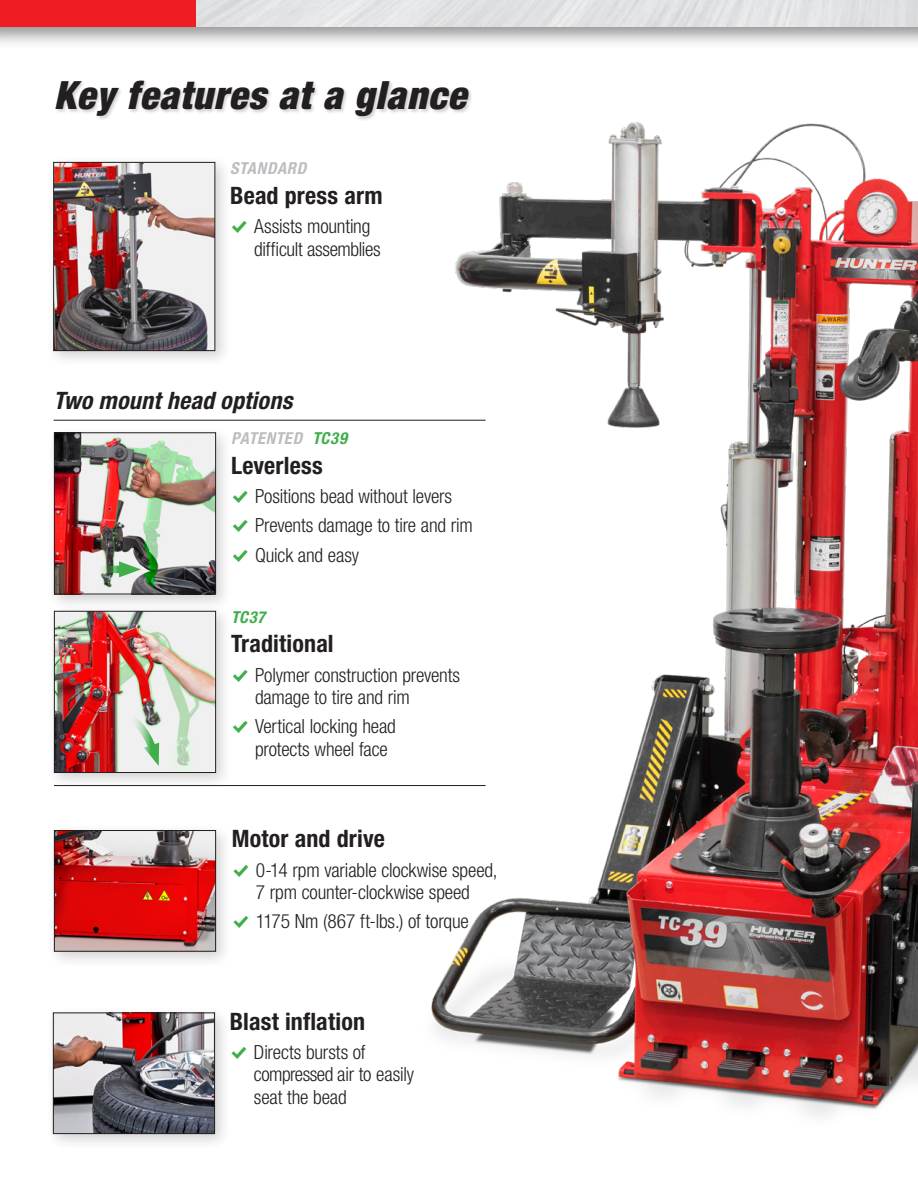
<style>
.page{position:relative;width:918px;height:1188px;background:#fff}
.page>*{position:absolute;margin:0;border:0;box-sizing:border-box;transform-origin:0 0}
.t1{font:italic 900 condensed 39px "Helvetica Neue LT Std";letter-spacing:.025em;color:#231f20}
._3_0_Showcase___Titl{font:700 condensed 24px "Helvetica Neue LT Std";letter-spacing:.005em;color:#231f20}
._3_0_Showcase___Titl-2{font:italic 700 condensed 24px "Helvetica Neue LT Std";letter-spacing:.01em;color:#231f20}
.t2{font:300 condensed 19.5px/22.5px "Helvetica Neue LT Std";letter-spacing:-.01em;color:#231f20}
._7_3_Feature_Tag__Gr{font:italic 700 condensed 16.5px "Helvetica Neue LT Std";letter-spacing:.03em;color:#bcbdc0}
._7_3_Feature_Tag__Gr-2{font:italic 700 condensed 16.5px "Helvetica Neue LT Std";color:#40ae49}
.s1{font-family:"Modern Pictograms";font-weight:400;font-stretch:normal;font-size:21px;color:#40ae49}
.s2{color:#40ae49}
</style>
<div class="page">
<div style="left:55px;top:79px;width:418px;height:42px;background:#231f20;opacity:.2"></div>
<div style="left:46px;top:155px;width:186px;height:213px;background:#231f20;opacity:.2"></div>
<img style="left:55px;top:164px;width:158px;height:185px">
<div style="left:53px;top:162px;width:162px;height:189px;border:1px solid #231f20"></div>
<div style="left:46px;top:1005px;width:186px;height:146px;background:#231f20;opacity:.2"></div>
<img style="left:55px;top:1014px;width:158px;height:118px">
<div style="left:53px;top:1012px;width:162px;height:122px;border:1px solid #231f20"></div>
<div style="left:47px;top:823px;width:186px;height:145px;background:#231f20;opacity:.2"></div>
<img style="left:56px;top:832px;width:158px;height:118px">
<div style="left:54px;top:830px;width:162px;height:122px;border:1px solid #231f20"></div>
<div style="left:47px;top:604px;width:186px;height:186px;background:#231f20;opacity:.2"></div>
<img style="left:56px;top:613px;width:158px;height:158px">
<div style="left:54px;top:611px;width:162px;height:162px;border:1px solid #231f20"></div>
<div style="left:47px;top:425px;width:186px;height:186px;background:#231f20;opacity:.2"></div>
<img style="left:56px;top:434px;width:158px;height:158px">
<div style="left:54px;top:432px;width:162px;height:162px;border:1px solid #231f20"></div>
<hr style="left:54px;top:420px;width:432px;height:1px;background:#231f20">
<svg style="left:98px;top:566px;width:21px;height:7px"></svg>
<svg style="left:119px;top:561px;width:22px;height:16px"></svg>
<svg style="left:129px;top:715px;width:32px;height:51px"></svg>
<hr style="left:54px;top:785px;width:432px;height:1px;background:#231f20">
<img style="left:422px;top:103px;width:496px;height:1013px">
<div style="left:0;top:0;width:918px;height:49px;background:#231f20;opacity:.5"></div>
<img style="left:196px;top:0;width:722px;height:27px">
<div style="left:0;top:0;width:196px;height:27px;background:#ee1d23"></div>
<p class="t1" style="left:54px;top:71px;width:414px">Key features at a glance</p>
<p class="_7_3_Feature_Tag__Gr" style="left:230px;top:159px;width:78px">STANDARD</p>
<p class="_3_0_Showcase___Titl" style="left:230px;top:181px;width:154px">Bead press arm</p>
<p class="t2" style="left:254px;top:215px;width:128px;text-indent:-24px"><span class="s1">%</span> Assists mounting difficult assemblies</p>
<p class="_3_0_Showcase___Titl-2" style="left:54px;top:386px;width:240px">Two mount head options</p>
<p class="_7_3_Feature_Tag__Gr" style="left:231px;top:428px;width:118px">PATENTED <span class="s2">TC39</span></p>
<p class="_3_0_Showcase___Titl" style="left:231px;top:451px;width:93px">Leverless</p>
<p class="t2" style="left:231px;top:485px;width:223px"><span class="s1">%</span> Positions bead without levers</p>
<p class="t2" style="left:231px;top:514px;width:243px"><span class="s1">%</span> Prevents damage to tire and rim</p>
<p class="t2" style="left:231px;top:543px;width:130px"><span class="s1">%</span> Quick and easy</p>
<p class="_7_3_Feature_Tag__Gr-2" style="left:231px;top:607px;width:36px">TC37</p>
<p class="_3_0_Showcase___Titl" style="left:231px;top:629px;width:104px">Traditional</p>
<p class="t2" style="left:255px;top:663px;width:207px;text-indent:-24px"><span class="s1">%</span> Polymer construction prevents damage to tire and rim</p>
<p class="t2" style="left:255px;top:715px;width:142px;text-indent:-24px"><span class="s1">%</span> Vertical locking head protects wheel face</p>
<p class="_3_0_Showcase___Titl" style="left:232px;top:824px;width:155px">Motor and drive</p>
<p class="t2" style="left:232px;top:858px;width:267px;text-align:center"><span class="s1">%</span> 0-14 rpm variable clockwise speed,<br>7 rpm counter-clockwise speed</p>
<p class="t2" style="left:232px;top:910px;width:239px"><span class="s1">%</span> 1175 Nm (867 ft-lbs.) of torque</p>
<p class="_3_0_Showcase___Titl" style="left:230px;top:1007px;width:137px">Blast inflation</p>
<p class="t2" style="left:254px;top:1041px;width:162px;text-indent:-24px"><span class="s1">%</span> Directs bursts of compressed air to easily seat the bead</p>
</div>
